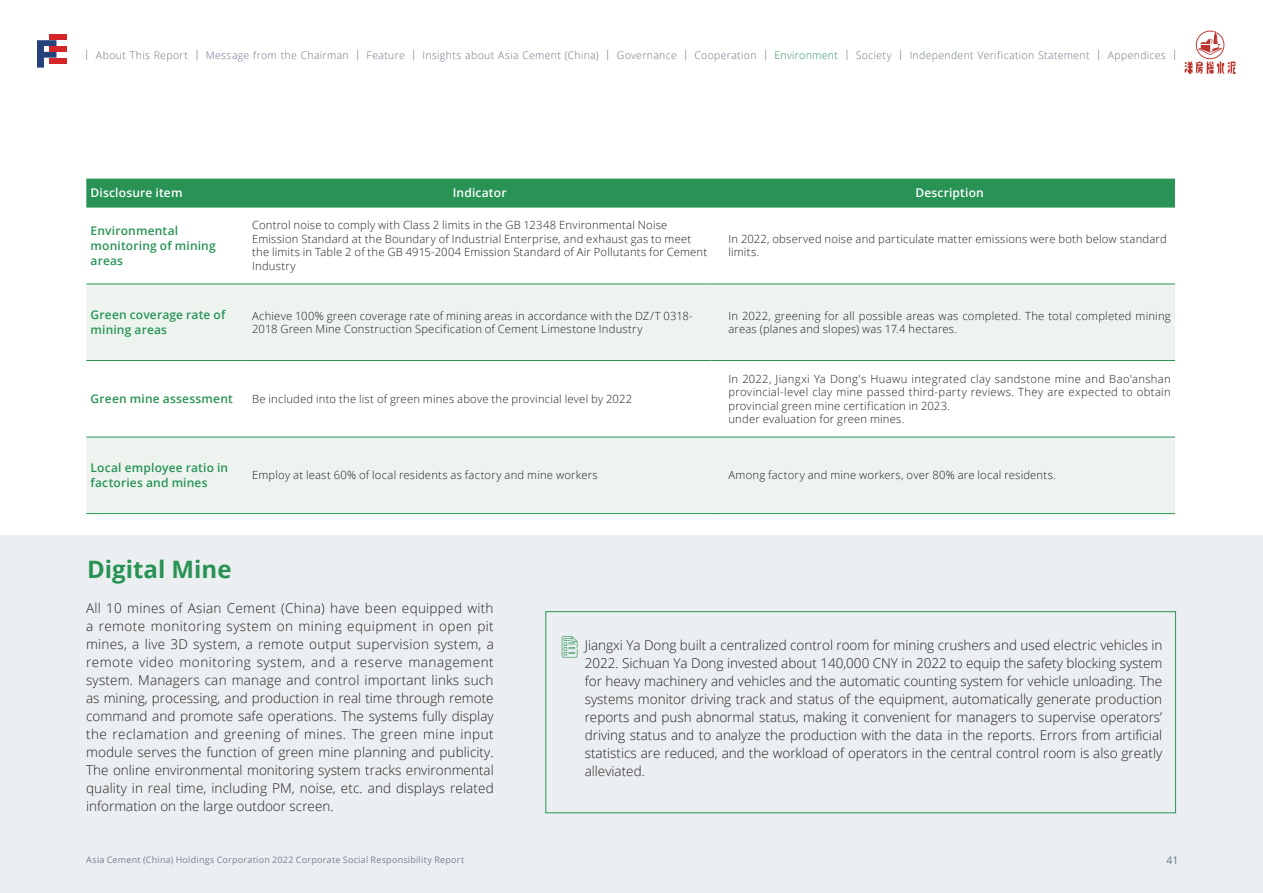
<style>
.page{position:relative;width:1263px;height:893px;background:#fff}
.page>*{position:absolute;margin:0;border:0;box-sizing:border-box;transform-origin:0 0}
.t1{font:700 24px "Open Sans";color:#289355}
.t2{font:300 13.5px/18px "Open Sans";color:#231f20;text-align:justify}
.t3{font:600 12px/15px "Open Sans";letter-spacing:.015em;color:#289355}
.t4{font:600 12px "Open Sans";letter-spacing:.015em;color:#fff}
.t5{font:300 11.25px/13.5px "Open Sans";letter-spacing:.02em;color:#231f20}
.t6{font:300 10.5px "Open Sans";letter-spacing:.03em;color:#66758a}
.t7{font:10.5px "Open Sans";color:#66758a}
.t8{font:9px "Open Sans";letter-spacing:.025em;color:#728094}
.s1{font-family:"HONOR Sans CN"}
.s2{color:#289355}
</style>
<div class="page">
<div style="left:0;top:536px;width:1263px;height:357px;background:#eceff1"></div>
<div style="left:546px;top:611px;width:630px;height:202px;border:1px solid #289355"></div>
<div style="left:86px;top:179px;width:1089px;height:29px;background:#289355"></div>
<svg style="left:86px;top:285px;width:1089px;height:228px;fill:#edf4ef"></svg>
<hr style="left:86px;top:284px;width:162px;height:1px;background:#289355">
<hr style="left:248px;top:284px;width:463px;height:1px;background:#289355">
<hr style="left:711px;top:284px;width:464px;height:1px;background:#289355">
<hr style="left:86px;top:360px;width:162px;height:1px;background:#289355">
<hr style="left:248px;top:360px;width:463px;height:1px;background:#289355">
<hr style="left:711px;top:360px;width:464px;height:1px;background:#289355">
<hr style="left:86px;top:437px;width:162px;height:1px;background:#289355">
<hr style="left:248px;top:437px;width:463px;height:1px;background:#289355">
<hr style="left:711px;top:437px;width:464px;height:1px;background:#289355">
<hr style="left:86px;top:513px;width:162px;height:1px;background:#289355">
<hr style="left:248px;top:513px;width:463px;height:1px;background:#289355">
<hr style="left:711px;top:513px;width:464px;height:1px;background:#289355">
<svg style="left:562px;top:636px;width:15px;height:21px"></svg>
<div style="left:50px;top:34px;width:17px;height:6px;background:#d42529"></div>
<svg style="left:37px;top:40px;width:19px;height:28px"></svg>
<div style="left:50px;top:46px;width:17px;height:6px;background:#d42529"></div>
<div style="left:50px;top:58px;width:17px;height:5px;background:#d42529"></div>
<svg style="left:1184px;top:31px;width:51px;height:43px"></svg>
<p class="t6" style="left:82px;top:51px;width:1100px"><span class="s1">│</span> About This Report <span class="s1">│</span> Message from the Chairman <span class="s1">│</span> Feature <span class="s1">│</span> Insights about Asia Cement (China) <span class="s1">│</span> Governance <span class="s1">│</span> Cooperation <span class="s1">│</span> <span class="s2">Environment</span> <span class="s1">│</span> Society <span class="s1">│</span> Independent Verification Statement <span class="s1">│</span> Appendices <span class="s1">│</span></p>
<p class="t4" style="left:91px;top:188px;width:94px">Disclosure item</p>
<p class="t4" style="left:453px;top:188px;width:55px">Indicator</p>
<p class="t4" style="left:915px;top:188px;width:70px">Description</p>
<p class="t3" style="left:91px;top:224px;width:127px">Environmental monitoring of mining areas</p>
<p class="t5" style="left:252px;top:220px;width:457px">Control noise to comply with Class 2 limits in the GB 12348 Environmental Noise Emission Standard at the Boundary of Industrial Enterprise, and exhaust gas to meet the limits in Table 2 of the GB 4915-2004 Emission Standard of Air Pollutants for Cement Industry</p>
<p class="t5" style="left:728px;top:233px;width:440px">In 2022, observed noise and particulate matter emissions were both below standard limits.</p>
<p class="t3" style="left:91px;top:308px;width:136px">Green coverage rate of mining areas</p>
<p class="t5" style="left:252px;top:310px;width:442px">Achieve 100% green coverage rate of mining areas in accordance with the DZ/T 0318-<br>2018 Green Mine Construction Specification of Cement Limestone Industry</p>
<p class="t5" style="left:728px;top:310px;width:444px">In 2022, greening for all possible areas was completed. The total completed mining areas (planes and slopes) was 17.4 hectares.</p>
<p class="t3" style="left:91px;top:392px;width:144px">Green mine assessment</p>
<p class="t5" style="left:252px;top:393px;width:381px">Be included into the list of green mines above the provincial level by 2022</p>
<p class="t5" style="left:728px;top:373px;width:444px">In 2022, Jiangxi Ya Dong's Huawu integrated clay sandstone mine and Bao'anshan provincial-level clay mine passed third-party reviews. They are expected to obtain provincial green mine certification in 2023.<br>under evaluation for green mines.</p>
<p class="t3" style="left:91px;top:461px;width:139px">Local employee ratio in factories and mines</p>
<p class="t5" style="left:252px;top:470px;width:347px">Employ at least 60% of local residents as factory and mine workers</p>
<p class="t5" style="left:728px;top:470px;width:329px">Among factory and mine workers, over 80% are local residents.</p>
<h1 class="t1" style="left:87px;top:559px;width:146px">Digital Mine</h1>
<p class="t2" style="left:86px;top:600px;width:409px">All 10 mines of Asian Cement (China) have been equipped with a remote monitoring system on mining equipment in open pit mines, a live 3D system, a remote output supervision system, a remote video monitoring system, and a reserve management system. Managers can manage and control important links such as mining, processing, and production in real time through remote command and promote safe operations. The systems fully display the reclamation and greening of mines. The green mine input module serves the function of green mine planning and publicity.<br>The online environmental monitoring system tracks environmental quality in real time, including PM, noise, etc. and displays related information on the large outdoor screen.</p>
<p class="t2" style="left:585px;top:637px;width:579px">Jiangxi Ya Dong built a centralized control room for mining crushers and used electric vehicles in 2022. Sichuan Ya Dong invested about 140,000 CNY in 2022 to equip the safety blocking system for heavy machinery and vehicles and the automatic counting system for vehicle unloading. The systems monitor driving track and status of the equipment, automatically generate production reports and push abnormal status, making it convenient for managers to supervise operators’ driving status and to analyze the production with the data in the reports. Errors from artificial statistics are reduced, and the workload of operators in the central control room is also greatly alleviated.</p>
<p class="t8" style="left:86px;top:856px;width:379px">Asia Cement (China) Holdings Corporation 2022 Corporate Social Responsibility Report</p>
<p class="t7" style="left:1166px;top:856px;width:14px">41</p>
</div>
